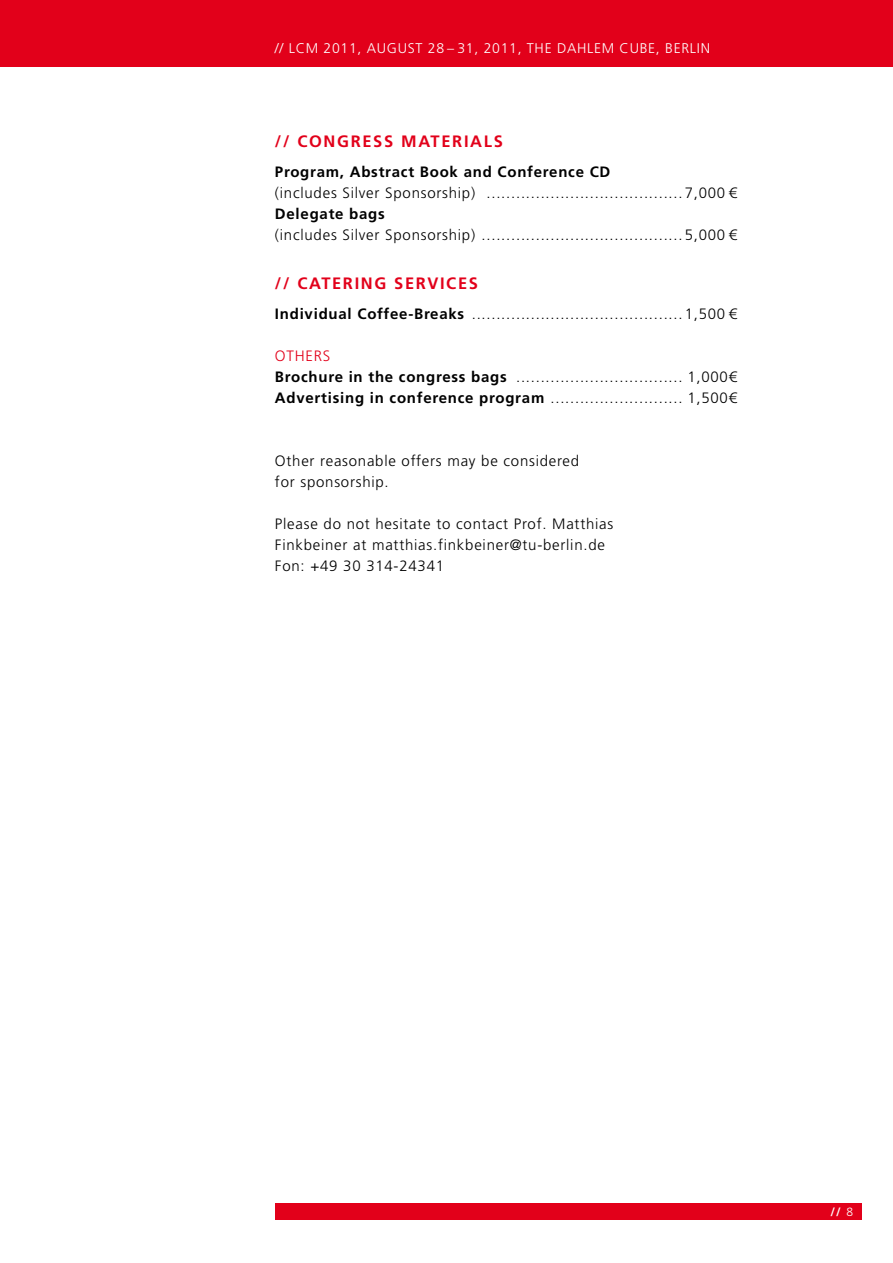
<style>
.page{position:relative;width:893px;height:1263px;background:#fff}
.page>*{position:absolute;margin:0;border:0;box-sizing:border-box;transform-origin:0 0}
.t1{font:700 16.5px "Frutiger LT";letter-spacing:.1em;color:#e2001a}
.t2{font:300 15px/21px "Frutiger LT";letter-spacing:.05em;color:#000}
.t3{font:700 15px "Frutiger LT";letter-spacing:.05em;color:#000}
.t4{font:300 14.1px "Frutiger LT";letter-spacing:.05em;color:#fff}
.t5{font:700 12px "Frutiger LT";color:#fff}
.s1{font-weight:700}
.s2{color:#e2001a}
.s3{font-weight:300}
</style>
<div class="page">
<div style="left:275px;top:1204px;width:587px;height:16px;background:#e2001a"></div>
<div style="left:0;top:0;width:893px;height:67px;background:#e2001a"></div>
<p class="t4" style="left:275px;top:40px;width:24px">// LCM</p>
<p class="t4" style="left:324px;top:40px;width:388px">2011, August 28 – 31, 2011, the dahlem cube, Berlin</p>
<p class="t1" style="left:275px;top:132px;width:140px">// CONGRESS MATER</p>
<p class="t1" style="left:464px;top:132px;width:40px">IALS</p>
<p class="t3" style="left:275px;top:163px;width:337px">Program, Abstract Book and Conference CD</p>
<p class="t2" style="left:275px;top:182px;width:464px">(includes Silver Sponsorship) ........................................7,000 €</p>
<p class="t3" style="left:275px;top:205px;width:111px">Delegate bags</p>
<p class="t2" style="left:275px;top:224px;width:463px">(includes Silver Sponsorship) .........................................5,000 €</p>
<p class="t1" style="left:275px;top:274px;width:46px">// CATER</p>
<p class="t1" style="left:355px;top:274px;width:125px">ING SERVICES</p>
<p class="t2" style="left:275px;top:303px;width:464px"><span class="s1">Individual Coffee-Breaks</span> ...........................................1,500 €</p>
<p class="t2" style="left:275px;top:345px;width:464px"><span class="s2">OTHERS<br></span><span class="s1">Brochure in the congress bags</span> .................................. 1,000€<br><span class="s1">Advertising in conference program</span> ........................... 1,500€</p>
<p class="t2" style="left:275px;top:450px;width:306px">Other reasonable offers may be considered for sponsorship.</p>
<p class="t2" style="left:275px;top:513px;width:340px">Please do not hesitate to contact Prof. Matthias<br>Finkbeiner at matthias.finkbeiner@tu-berlin.de<br>Fon: +49 30 314-24341</p>
<p class="t5" style="left:830px;top:1205px;width:24px">// <span class="s3">8</span></p>
</div>
